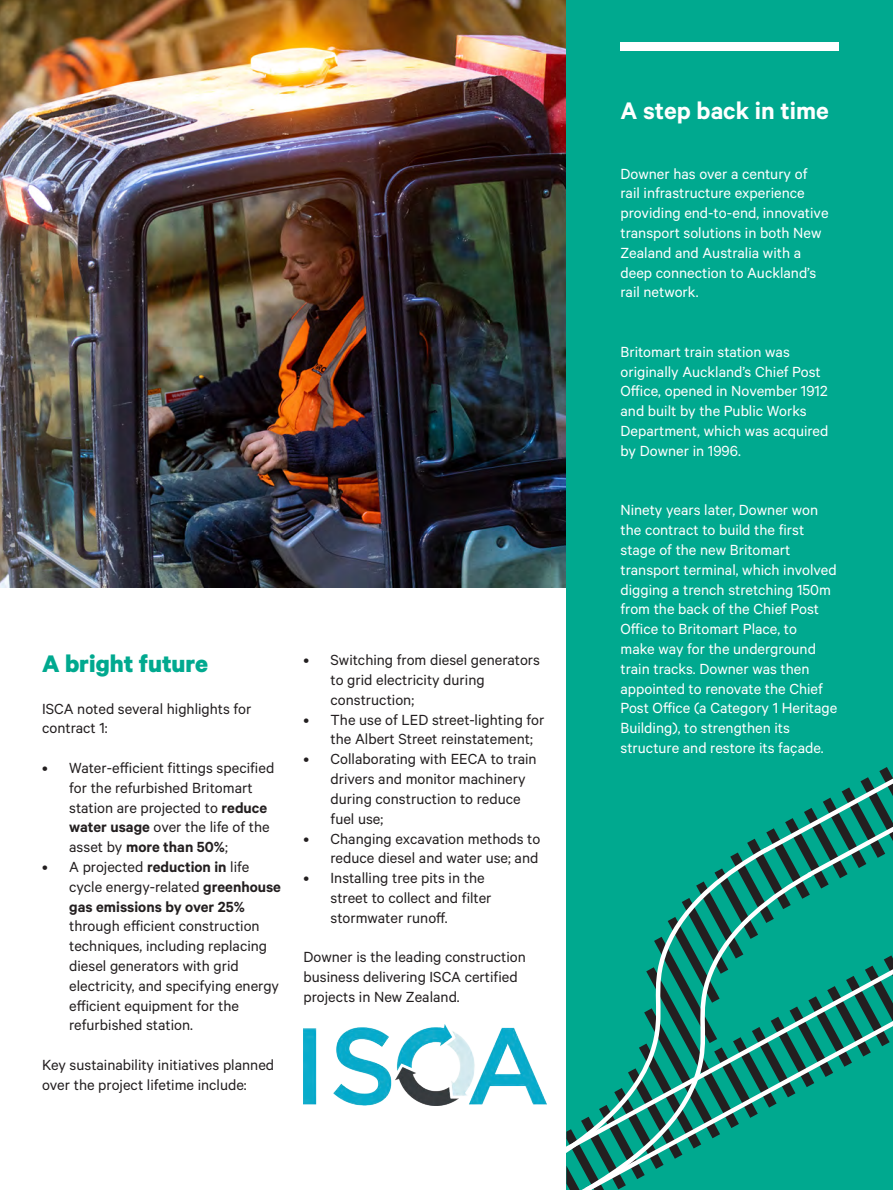
<style>
.page{position:relative;width:893px;height:1190px;background:#fff}
.page>*{position:absolute;margin:0;border:0;box-sizing:border-box;transform-origin:0 0}
.Headers_chapters{font:600 27px "Calibre";color:#fff}
.Headers_chapters-2{font:700 27px "Calibre";color:#00a98f}
.Headers_chapters-3{font:16.5px/19.8px "Calibre";color:#231f20}
.Headers_chapters-4{font:16.5px/19.8px "Calibre";color:#fff}
.s1{font-weight:600}
</style>
<div class="page">
<img style="left:0;top:0;width:566px;height:588px">
<img style="left:303px;top:1024px;width:243px;height:81px">
<div style="left:566px;top:0;width:326px;height:1190px;background:#00a98f"></div>
<div style="left:620px;top:42px;width:218px;height:9px;background:#fff"></div>
<svg style="left:566px;top:767px;width:327px;height:423px"></svg>
<p class="Headers_chapters-2" style="left:42px;top:647px;width:167px">A bright future</p>
<p class="Headers_chapters-3" style="left:42px;top:698px;width:211px">ISCA noted several highlights for contract 1:</p>
<p class="Headers_chapters-3" style="left:69px;top:757px;width:206px;text-indent:-27px">• Water-efficient fittings specified for the refurbished Britomart station are projected to <span class="s1">reduce water usage</span> over the life of the asset by <span class="s1">more than 50%</span>;</p>
<p class="Headers_chapters-3" style="left:69px;top:856px;width:213px;text-indent:-27px">• A projected <span class="s1">reduction in</span> life cycle energy-related <span class="s1">greenhouse gas emissions by over 25% </span>through efficient construction techniques, including replacing diesel generators with grid electricity, and specifying energy efficient equipment for the refurbished station.</p>
<p class="Headers_chapters-3" style="left:42px;top:1054px;width:233px">Key sustainability initiatives planned over the project lifetime include:</p>
<p class="Headers_chapters-3" style="left:330px;top:650px;width:211px;text-indent:-27px">• Switching from diesel generators to grid electricity during construction;</p>
<p class="Headers_chapters-3" style="left:330px;top:709px;width:215px;text-indent:-27px">• The use of LED street-lighting for the Albert Street reinstatement;</p>
<p class="Headers_chapters-3" style="left:330px;top:749px;width:207px;text-indent:-27px">• Collaborating with EECA to train drivers and monitor machinery during construction to reduce fuel use;</p>
<p class="Headers_chapters-3" style="left:303px;top:828px;width:238px;text-align:right">• Changing excavation methods to reduce diesel and water use; and</p>
<p class="Headers_chapters-3" style="left:330px;top:867px;width:162px;text-indent:-27px">• Installing tree pits in the street to collect and filter stormwater runoff.</p>
<p class="Headers_chapters-3" style="left:303px;top:947px;width:224px">Downer is the leading construction business delivering ISCA certified projects in New Zealand.</p>
<p class="Headers_chapters" style="left:620px;top:95px;width:210px">A step back in time</p>
<p class="Headers_chapters-4" style="left:620px;top:163px;width:209px">Downer has over a century of rail infrastructure experience providing end-to-end, innovative transport solutions in both New<br>Zealand and Australia with a deep connection to Auckland’s rail network.</p>
<p class="Headers_chapters-4" style="left:620px;top:341px;width:209px">Britomart train station was originally Auckland’s Chief Post<br>Office, opened in November 1912 and built by the Public Works<br>Department, which was acquired by Downer in 1996.</p>
<p class="Headers_chapters-4" style="left:620px;top:500px;width:218px">Ninety years later, Downer won the contract to build the first stage of the new Britomart transport terminal, which involved digging a trench stretching 150m from the back of the Chief Post<br>Office to Britomart Place, to<br>make way for the underground train tracks. Downer was then appointed to renovate the Chief<br>Post Office (a Category 1 Heritage<br>Building), to strengthen its structure and restore its façade.</p>
</div>
